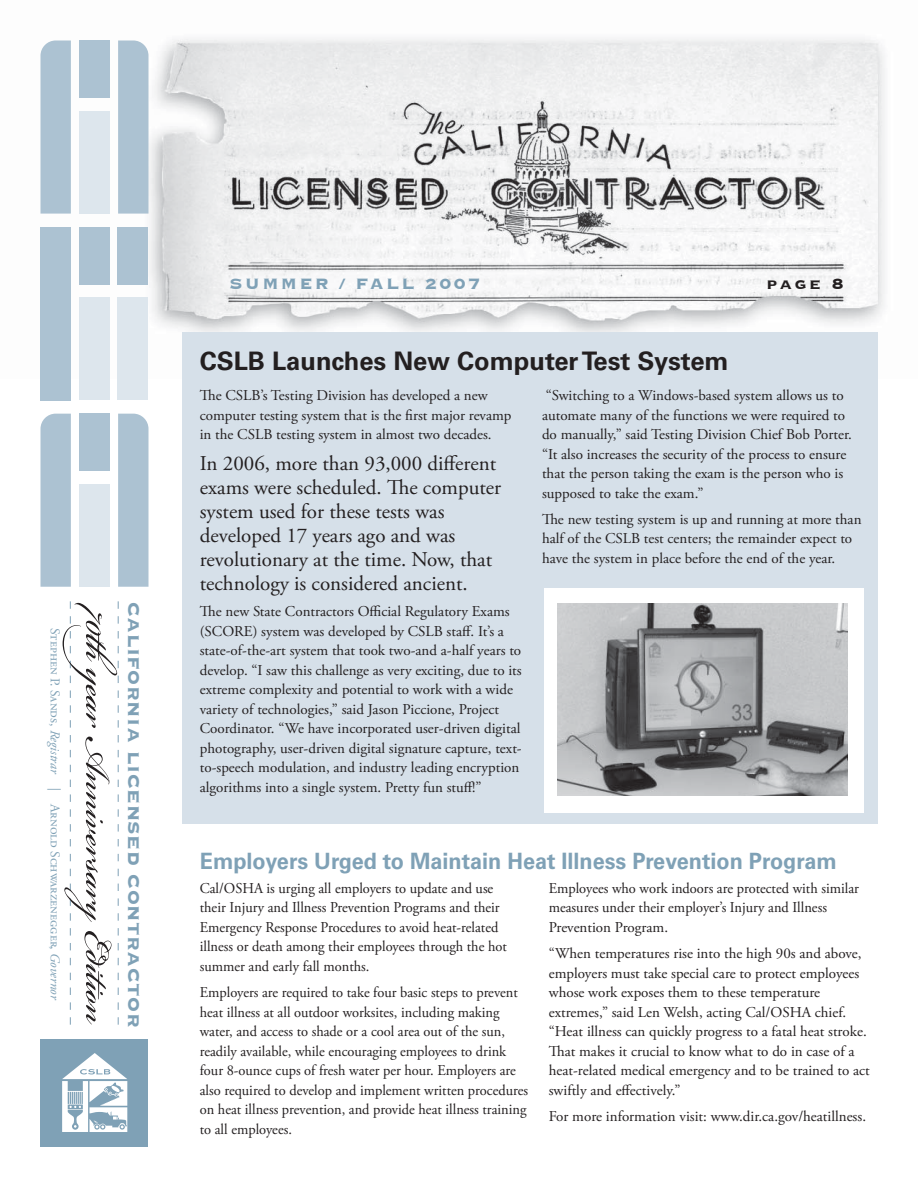
<style>
.page{position:relative;width:918px;height:1188px;background:#fff}
.page>*{position:absolute;margin:0;border:0;box-sizing:border-box;transform-origin:0 0}
.t1{font:700 25.5px "Univers";color:#231f20}
.t2{font:700 24.3px "Copperplate";letter-spacing:.02em;color:#7fa1b6}
.t3{font:700 22.5px "Univers";color:#7fa1b6;scale:.96 1}
.t4{font:21px/24px "Adobe Garamond Pro";color:#231f20}
.t5{font:700 19.5px "Copperplate";letter-spacing:.12em;color:#7fa1b6}
.t6{font:700 19.5px "Copperplate";color:#231f20}
.t7{font:15px/19.5px "Adobe Garamond Pro";letter-spacing:-.005em;color:#231f20}
.t8{font:15px/19.5px "Adobe Garamond Pro";letter-spacing:-.005em;color:#231f20;scale:.96 1}
.t9{font:13.5px "Adobe Garamond Pro";color:#7fa1b6}
.s1{font-style:italic}
</style>
<div class="page">
<img style="left:40px;top:39px;width:845px;height:340px">
<div style="left:118px;top:40px;width:30px;height:174px;background:#acc2d2"></div>
<svg style="left:40px;top:40px;width:31px;height:174px;background:#aec4d3"></svg>
<div style="left:79px;top:41px;width:31px;height:57px;background:#acc2d2"></div>
<div style="left:79px;top:111px;width:31px;height:103px;background:#dde6ed"></div>
<div style="left:118px;top:414px;width:30px;height:173px;background:#acc2d2"></div>
<svg style="left:40px;top:414px;width:31px;height:173px;background:#aec3d3"></svg>
<div style="left:79px;top:414px;width:31px;height:57px;background:#acc2d2"></div>
<div style="left:79px;top:484px;width:31px;height:103px;background:#dde6ed"></div>
<div style="left:41px;top:227px;width:30px;height:173px;background:#acc2d2"></div>
<div style="left:79px;top:227px;width:31px;height:57px;background:#acc2d2"></div>
<div style="left:118px;top:227px;width:30px;height:57px;background:#acc2d2"></div>
<div style="left:79px;top:297px;width:31px;height:103px;background:#dde6ed"></div>
<div style="left:118px;top:297px;width:30px;height:103px;background:#dde6ed"></div>
<div style="left:40px;top:1040px;width:108px;height:108px;background:#7fa1b6"></div>
<svg style="left:62px;top:1053px;width:65px;height:79px"></svg>
<svg style="left:63px;top:601px;width:56px;height:424px"></svg>
<div style="left:182px;top:332px;width:696px;height:491px;background:#d6e0e9"></div>
<div style="left:544px;top:589px;width:319px;height:224px;background:#fff"></div>
<img style="left:557px;top:604px;width:291px;height:192px">
<p class="t9" style="left:61px;top:628px;width:374px;rotate:90deg">Stephen P. Sands, <span class="s1">Registrar |</span> Arnold Schwarzenegger, <span class="s1">Governor</span></p>
<h2 class="t2" style="left:147px;top:602px;width:427px;rotate:90deg">california licensed contractor</h2>
<h3 class="t5" style="left:230px;top:275px;width:252px">SUMMER / FALL 2007</h3>
<h3 class="t6" style="left:766px;top:275px;width:79px">page 8</h3>
<h1 class="t1" style="left:200px;top:352px;width:530px">CSLB Launches New Computer Test System</h1>
<p class="t7" style="left:200px;top:387px;width:313px">The CSLB’s Testing Division has developed a new computer testing system that is the first major revamp in the CSLB testing system in almost two decades.</p>
<h3 class="t4" style="left:200px;top:453px;width:303px">In 2006, more than 93,000 different exams were scheduled. The computer system used for these tests was developed 17 years ago and was revolutionary at the time. Now, that technology is considered ancient.</h3>
<p class="t7" style="left:200px;top:603px;width:323px">The new State Contractors Official Regulatory Exams (SCORE) system was developed by CSLB staff. It’s a state-of-the-art system that took two-and a-half years to develop. “I saw this challenge as very exciting, due to its extreme complexity and potential to work with a wide variety of technologies,” said Jason Piccione, Project Coordinator. “We have incorporated user-driven digital photography, user-driven digital signature capture, text&shy;to-speech modulation, and industry leading encryption algorithms into a single system. Pretty fun stuff!”</p>
<p class="t7" style="left:542px;top:387px;width:311px">“Switching to a Windows-based system allows us to automate many of the functions we were required to do manually,” said Testing Division Chief Bob Porter. “It also increases the security of the process to ensure that the person taking the exam is the person who is supposed to take the exam.”</p>
<p class="t7" style="left:542px;top:511px;width:321px">The new testing system is up and running at more than half of the CSLB test centers; the remainder expect to have the system in place before the end of the year.</p>
<h3 class="t3" style="left:200px;top:853px;width:665px">Employers Urged to Maintain Heat Illness Prevention Program</h3>
<p class="t8" style="left:200px;top:880px;width:321px">Cal/OSHA is urging all employers to update and use their Injury and Illness Prevention Programs and their Emergency Response Procedures to avoid heat-related illness or death among their employees through the hot summer and early fall months.</p>
<p class="t8" style="left:200px;top:984px;width:344px">Employers are required to take four basic steps to prevent heat illness at all outdoor worksites, including making water, and access to shade or a cool area out of the sun, readily available, while encouraging employees to drink four 8-ounce cups of fresh water per hour. Employers are also required to develop and implement written procedures on heat illness prevention, and provide heat illness training to all employees.</p>
<p class="t8" style="left:549px;top:880px;width:325px">Employees who work indoors are protected with similar measures under their employer’s Injury and Illness<br>Prevention Program.</p>
<p class="t7" style="left:549px;top:945px;width:322px">“When temperatures rise into the high 90s and above, employers must take special care to protect employees whose work exposes them to these temperature extremes,” said Len Welsh, acting Cal/OSHA chief. “Heat illness can quickly progress to a fatal heat stroke.<br>That makes it crucial to know what to do in case of a heat-related medical emergency and to be trained to act swiftly and effectively.”</p>
<p class="t7" style="left:549px;top:1108px;width:319px">For more information visit: www.dir.ca.gov/heatillness.</p>
</div>
